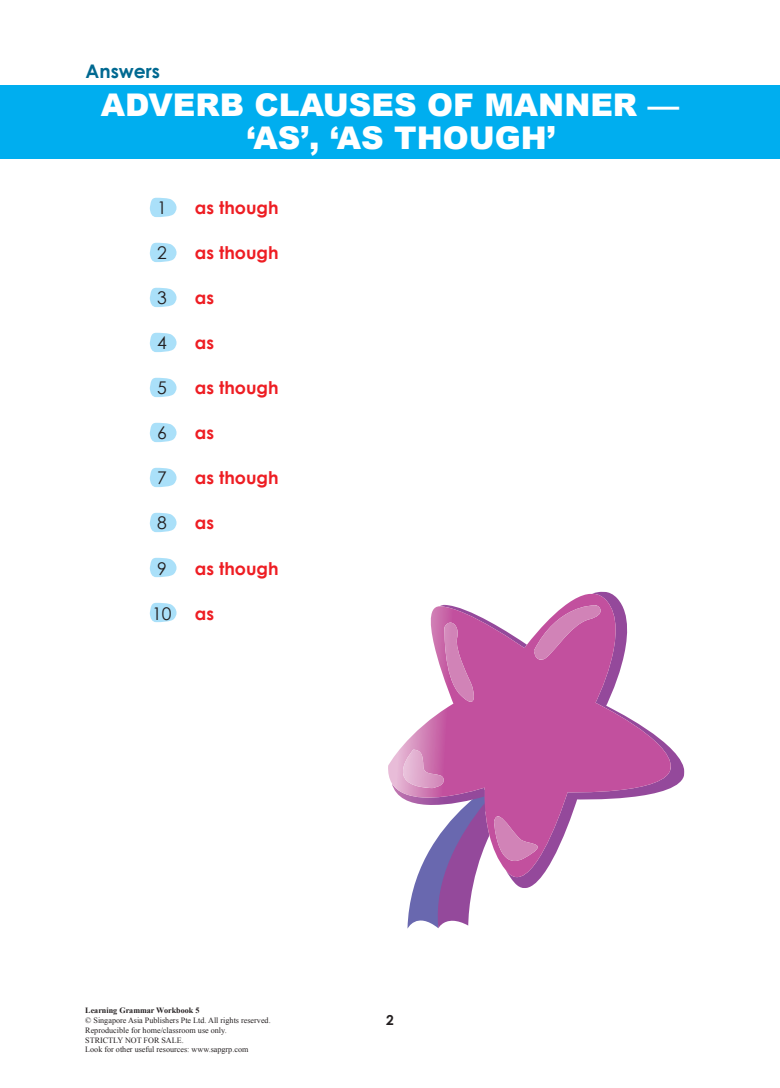
<style>
.page{position:relative;width:780px;height:1088px;background:#fff}
.page>*{position:absolute;margin:0;border:0;box-sizing:border-box;transform-origin:0 0}
.Exercise_Title{font:900 31.25px/32.5px "Arial";color:#fff}
.t1{font:700 18.75px "Century Gothic";color:#006991}
.t2{font:700 17.5px "Century Gothic";color:#ee1d23}
.t3{font:17.5px "Century Gothic";color:#231f20}
.t4{font:8.12px/9.8px "Times New Roman";color:#231f20}
.t5{font:700 8.12px "Times New Roman";color:#231f20}
</style>
<div class="page">
<div style="left:0;top:86px;width:780px;height:73px;background:#00aeef"></div>
<svg style="left:150px;top:198px;width:26px;height:19px"></svg>
<svg style="left:150px;top:243px;width:26px;height:19px"></svg>
<svg style="left:150px;top:288px;width:26px;height:19px"></svg>
<svg style="left:150px;top:333px;width:26px;height:19px"></svg>
<svg style="left:150px;top:378px;width:26px;height:19px"></svg>
<svg style="left:150px;top:423px;width:26px;height:19px"></svg>
<svg style="left:150px;top:468px;width:26px;height:19px"></svg>
<svg style="left:150px;top:513px;width:26px;height:19px"></svg>
<svg style="left:150px;top:558px;width:26px;height:19px"></svg>
<svg style="left:150px;top:603px;width:26px;height:19px"></svg>
<svg style="left:594px;top:591px;width:91px;height:197px"></svg>
<svg style="left:400px;top:593px;width:272px;height:269px"></svg>
<svg style="left:534px;top:605px;width:72px;height:55px;background:#ce75b1"></svg>
<svg style="left:443px;top:622px;width:33px;height:80px;background:#cc71ae"></svg>
<svg style="left:388px;top:749px;width:163px;height:180px"></svg>
<p class="t1" style="left:86px;top:57px;width:76px">Answers</p>
<p class="Exercise_Title" style="left:247px;top:89px;width:433px;text-indent:-146px">ADVERB CLAUSES OF MANNER — ‘AS’, ‘AS THOUGH’</p>
<p class="t3" style="left:157px;top:196px;width:11px">1</p>
<p class="t2" style="left:195px;top:195px;width:85px">as though</p>
<p class="t3" style="left:157px;top:241px;width:11px">2</p>
<p class="t2" style="left:195px;top:240px;width:85px">as though</p>
<p class="t3" style="left:157px;top:286px;width:11px">3</p>
<p class="t2" style="left:195px;top:285px;width:21px">as</p>
<p class="t3" style="left:157px;top:331px;width:11px">4</p>
<p class="t2" style="left:195px;top:330px;width:21px">as</p>
<p class="t3" style="left:157px;top:376px;width:11px">5</p>
<p class="t2" style="left:195px;top:375px;width:85px">as though</p>
<p class="t3" style="left:157px;top:421px;width:11px">6</p>
<p class="t2" style="left:195px;top:420px;width:21px">as</p>
<p class="t3" style="left:157px;top:466px;width:11px">7</p>
<p class="t2" style="left:195px;top:465px;width:85px">as though</p>
<p class="t3" style="left:157px;top:511px;width:11px">8</p>
<p class="t2" style="left:195px;top:510px;width:21px">as</p>
<p class="t3" style="left:157px;top:556px;width:11px">9</p>
<p class="t2" style="left:195px;top:555px;width:85px">as though</p>
<p class="t3" style="left:152px;top:601px;width:21px">10</p>
<p class="t2" style="left:195px;top:600px;width:21px">as</p>
<p class="t5" style="left:85px;top:1005px;width:116px">Learning Grammar Workbook 5</p>
<p class="t4" style="left:85px;top:1015px;width:187px">© Singapore Asia Publishers Pte Ltd. All rights reserved.<br>Reproducible for home/classroom use only.<br>STRICTLY NOT FOR SALE.<br>Look for other useful resources: www.sapgrp.com</p>
</div>
